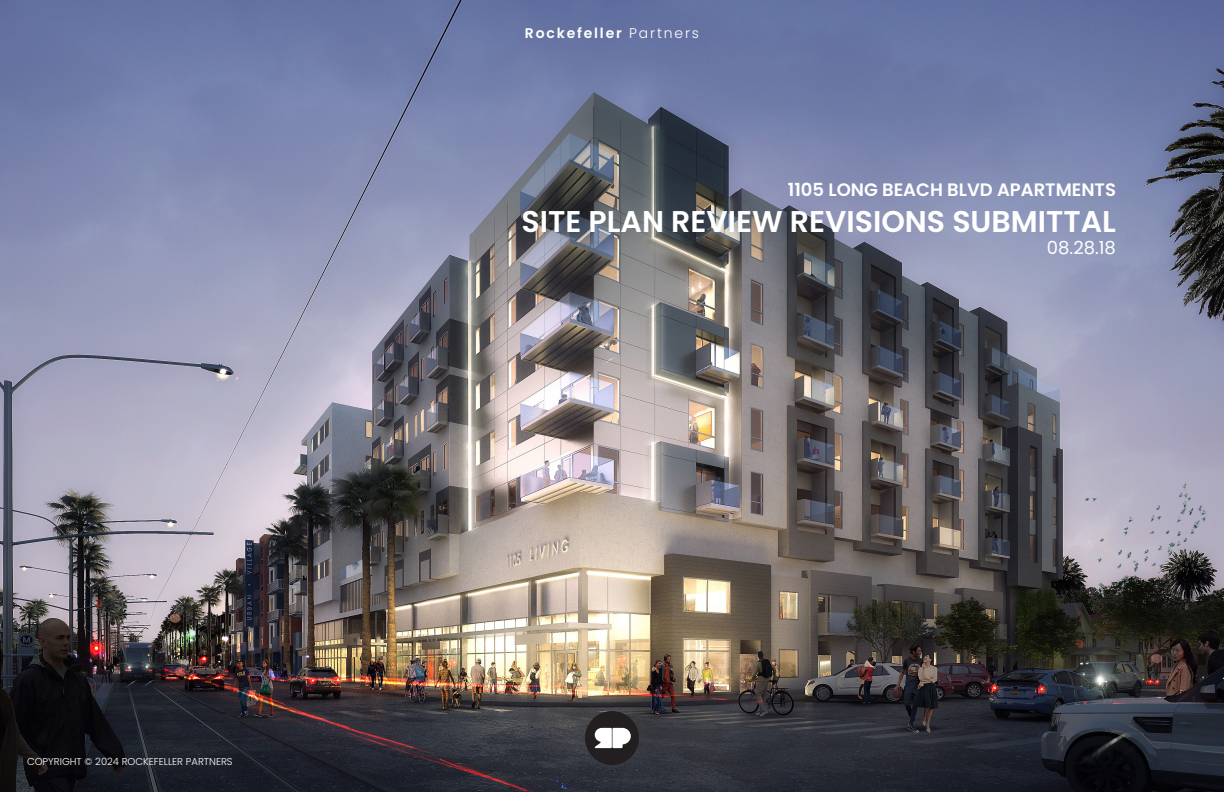
<style>
.page{position:relative;width:1224px;height:792px;background:#fff}
.page>*{position:absolute;margin:0;border:0;box-sizing:border-box;transform-origin:0 0}
.t1{font:600 30px "Poppins";color:#fff}
.t2{font:600 18px "Poppins";color:#fff}
.t3{font:18px "Poppins";color:#fff}
.t4{font:600 14px "Poppins";letter-spacing:.13em;color:#fff}
.t5{font:300 10px "Poppins";color:#fff}
.s1{font-weight:300}
</style>
<div class="page">
<img style="left:0;top:0;width:1224px;height:792px">
<div style="left:585px;top:711px;width:54px;height:54px;background:#231f20;border-radius:50%"></div>
<svg style="left:594px;top:728px;width:37px;height:20px"></svg>
<p class="t5" style="left:27px;top:756px;width:207px">COPYRIGHT © 2024 ROCKEFELLER PARTNERS</p>
<h3 class="t4" style="left:525px;top:25px;width:176px">Rockefeller <span class="s1">Partners</span></h3>
<h2 class="t2" style="left:788px;top:179px;width:330px">1105 LONG BEACH BLVD APARTMENTS</h2>
<h1 class="t1" style="left:521px;top:204px;width:596px">SITE PLAN REVIEW REVISIONS SUBMITTAL</h1>
<h2 class="t3" style="left:1047px;top:237px;width:71px">08.28.18</h2>
</div>
